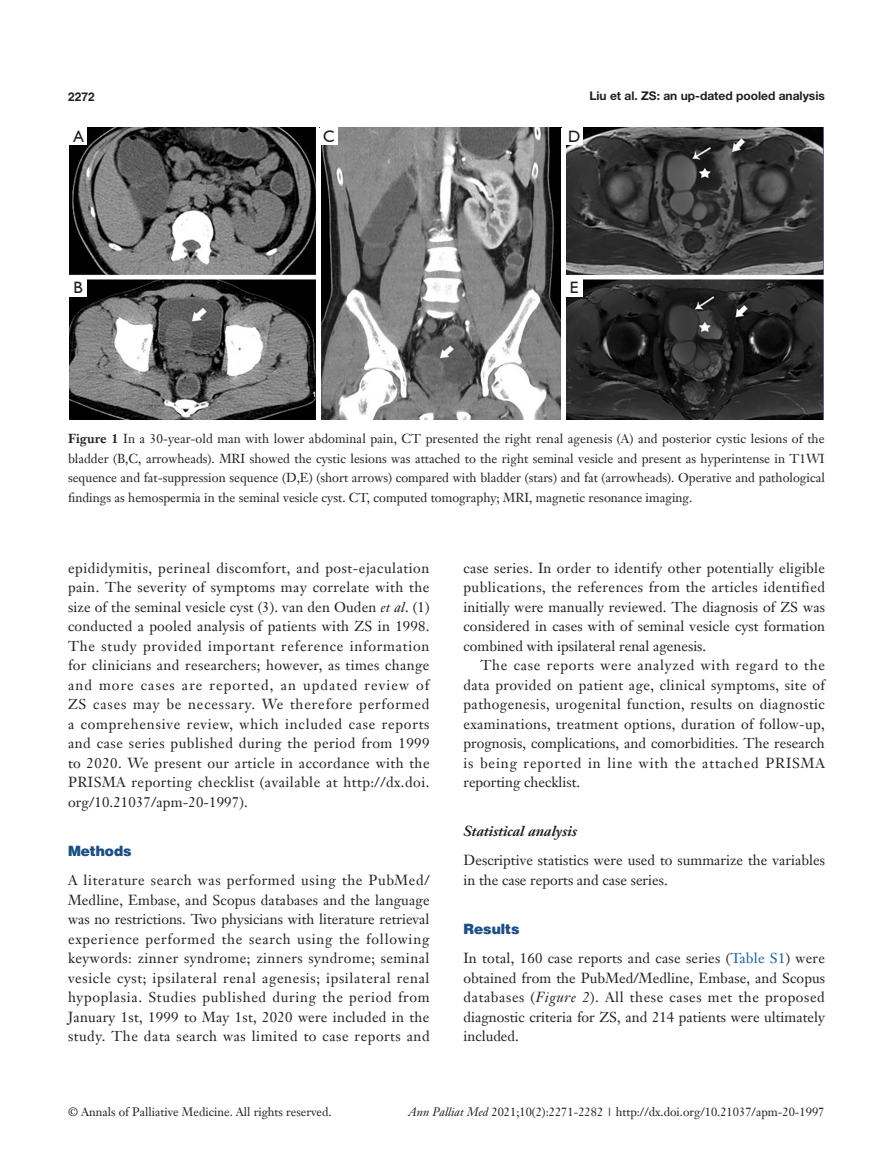
<style>
.page{position:relative;width:893px;height:1170px;background:#fff}
.page>*{position:absolute;margin:0;border:0;box-sizing:border-box;transform-origin:0 0}
.t1{font:16.5px "Humanist 521 BT";color:#231f20}
.t2{font:14.25px/19.5px "Janson Text LT";color:#231f20;text-align:justify}
.t3{font:italic 700 14.25px "Janson Text LT";color:#231f20}
.t4{font:900 14.25px "Helvetica";color:#1c5085}
.二级标题下沉{font:12.75px/19.5px "Janson Text LT";color:#231f20;text-align:justify}
.t5{font:12px "Janson Text LT";color:#231f20}
.t6{font:700 12px "Helvetica Neue LT Pro";color:#231f20}
.t7{font:700 12px "Helvetica";color:#231f20}
.s1{font-weight:700}
.s2{font-style:italic}
.s3{color:#175d9e}
</style>
<div class="page">
<img style="left:70px;top:128px;width:753px;height:291px">
<div style="left:70px;top:128px;width:17px;height:17px;background:#fff"></div>
<div style="left:320px;top:128px;width:17px;height:17px;background:#fff"></div>
<div style="left:566px;top:128px;width:17px;height:17px;background:#fff"></div>
<div style="left:566px;top:279px;width:17px;height:17px;background:#fff"></div>
<div style="left:70px;top:279px;width:17px;height:17px;background:#fff"></div>
<hr style="left:316px;top:128px;width:4px;height:291px;background:#fff">
<div style="left:561px;top:128px;width:5px;height:291px;background:#fff"></div>
<p class="t7" style="left:68px;top:89px;width:28px">2272</p>
<p class="t6" style="left:589px;top:88px;width:237px">Liu et al. ZS: an up-dated pooled analysis</p>
<p class="t1" style="left:73px;top:126px;width:12px">A</p>
<p class="t1" style="left:323px;top:126px;width:13px">C</p>
<p class="t1" style="left:568px;top:126px;width:14px">D</p>
<p class="t1" style="left:74px;top:277px;width:11px">B</p>
<p class="t1" style="left:570px;top:277px;width:10px">E</p>
<p class="二级标题下沉" style="left:68px;top:429px;width:758px"><span class="s1">Figure 1</span> In a 30-year-old man with lower abdominal pain, CT presented the right renal agenesis (A) and posterior cystic lesions of the bladder (B,C, arrowheads). MRI showed the cystic lesions was attached to the right seminal vesicle and present as hyperintense in T1WI sequence and fat-suppression sequence (D,E) (short arrows) compared with bladder (stars) and fat (arrowheads). Operative and pathological findings as hemospermia in the seminal vesicle cyst. CT, computed tomography; MRI, magnetic resonance imaging.</p>
<p class="t2" style="left:68px;top:558px;width:363px">epididymitis, perineal discomfort, and post-ejaculation pain. The severity of symptoms may correlate with the size of the seminal vesicle cyst (3). van den Ouden <span class="s2">et al</span>. (1) conducted a pooled analysis of patients with ZS in 1998.<br>The study provided important reference information for clinicians and researchers; however, as times change and more cases are reported, an updated review of ZS cases may be necessary. We therefore performed a comprehensive review, which included case reports and case series published during the period from 1999 to 2020. We present our article in accordance with the PRISMA reporting checklist (available at http://dx.doi. org/10.21037/apm-20-1997).</p>
<p class="t4" style="left:68px;top:841px;width:65px">Methods</p>
<p class="t2" style="left:68px;top:870px;width:363px">A literature search was performed using the PubMed/ Medline, Embase, and Scopus databases and the language was no restrictions. Two physicians with literature retrieval experience performed the search using the following keywords: zinner syndrome; zinners syndrome; seminal vesicle cyst; ipsilateral renal agenesis; ipsilateral renal hypoplasia. Studies published during the period from January 1st, 1999 to May 1st, 2020 were included in the study. The data search was limited to case reports and</p>
<p class="t2" style="left:463px;top:558px;width:363px">case series. In order to identify other potentially eligible publications, the references from the articles identified initially were manually reviewed. The diagnosis of ZS was considered in cases with of seminal vesicle cyst formation combined with ipsilateral renal agenesis.</p>
<p class="t2" style="left:463px;top:655px;width:363px;text-indent:17px">The case reports were analyzed with regard to the data provided on patient age, clinical symptoms, site of pathogenesis, urogenital function, results on diagnostic examinations, treatment options, duration of follow-up, prognosis, complications, and comorbidities. The research is being reported in line with the attached PRISMA reporting checklist.</p>
<p class="t3" style="left:463px;top:822px;width:115px">Statistical analysis</p>
<p class="t2" style="left:463px;top:850px;width:363px">Descriptive statistics were used to summarize the variables in the case reports and case series.</p>
<p class="t4" style="left:463px;top:919px;width:58px">Results</p>
<p class="t2" style="left:463px;top:948px;width:363px">In total, 160 case reports and case series (<span class="s3">Table S1</span>) were obtained from the PubMed/Medline, Embase, and Scopus databases (<span class="s2">Figure 2</span>). All these cases met the proposed diagnostic criteria for ZS, and 214 patients were ultimately included.</p>
<p class="t5" style="left:68px;top:1104px;width:265px">© Annals of Palliative Medicine. All rights reserved.</p>
<p class="t5" style="left:409px;top:1104px;width:417px"><span class="s2">Ann Palliat Med</span> 2021;10(2):2271-2282 | http://dx.doi.org/10.21037/apm-20-1997</p>
</div>
